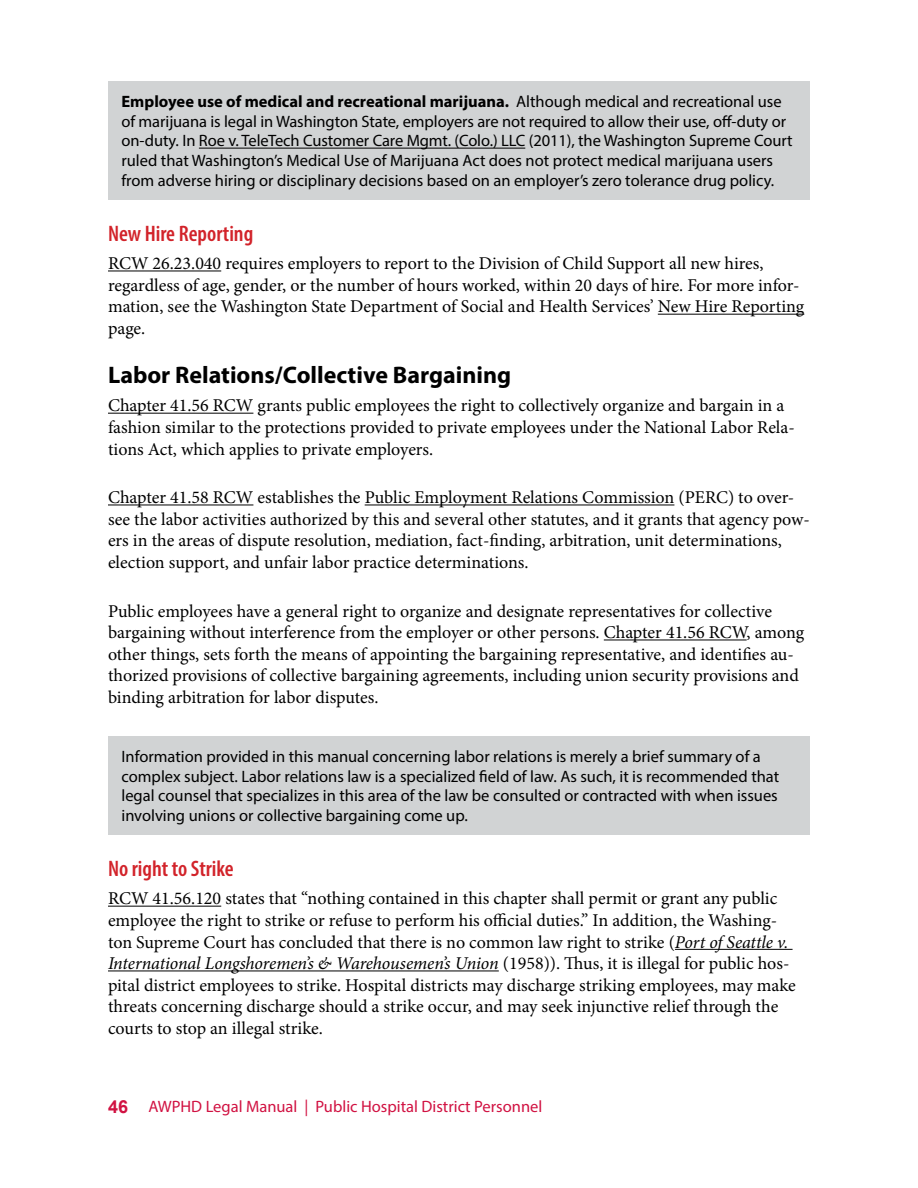
<style>
.page{position:relative;width:918px;height:1188px;background:#fff}
.page>*{position:absolute;margin:0;border:0;box-sizing:border-box;transform-origin:0 0}
.heading_3{font:700 24px "Myriad Pro";color:#000}
.heading_4{font:600 condensed 22.5px "Myriad Pro";color:#d2232a}
.text{font:18px/21.6px "Minion Pro";color:#000}
.text_box{font:16.5px/19.8px "Myriad Pro";color:#000}
.t1{font:16.5px "Myriad Pro";color:#d11242}
.s1{font-weight:700}
.s2{font-style:italic}
.s3{font-family:"Arial";font-weight:700;font-size:18px}
</style>
<div class="page">
<hr style="left:108px;top:271px;width:113px;height:1px;background:#000">
<hr style="left:658px;top:314px;width:146px;height:1px;background:#000">
<hr style="left:108px;top:413px;width:145px;height:1px;background:#000">
<hr style="left:108px;top:505px;width:145px;height:1px;background:#000">
<hr style="left:365px;top:505px;width:309px;height:1px;background:#000">
<hr style="left:604px;top:640px;width:143px;height:1px;background:#000">
<hr style="left:108px;top:906px;width:113px;height:1px;background:#000">
<hr style="left:675px;top:949px;width:118px;height:1px;background:#000">
<hr style="left:108px;top:970px;width:391px;height:1px;background:#000">
<div style="left:108px;top:81px;width:702px;height:119px;background:#d1d3d4"></div>
<hr style="left:199px;top:148px;width:326px;height:1px;background:#000">
<div style="left:108px;top:736px;width:702px;height:99px;background:#d1d3d4"></div>
<p class="text_box" style="left:122px;top:91px;width:673px"><span class="s1">Employee use of medical and recreational marijuana.</span> Although medical and recreational use of marijuana is legal in Washington State, employers are not required to allow their use, off-duty or on-duty. In Roe v. TeleTech Customer Care Mgmt. (Colo.) LLC (2011), the Washington Supreme Court ruled that Washington’s Medical Use of Marijuana Act does not protect medical marijuana users from adverse hiring or disciplinary decisions based on an employer’s zero tolerance drug policy.</p>
<p class="heading_4" style="left:108px;top:219px;width:147px">New Hire Reporting</p>
<p class="text" style="left:108px;top:253px;width:698px">RCW 26.23.040 requires employers to report to the Division of Child Support all new hires, regardless of age, gender, or the number of hours worked, within 20 days of hire. For more infor&shy;mation, see the Washington State Department of Social and Health Services’ New Hire Reporting page.</p>
<p class="heading_3" style="left:108px;top:359px;width:405px">Labor Relations/Collective Bargaining</p>
<p class="text" style="left:108px;top:395px;width:688px">Chapter 41.56 RCW grants public employees the right to collectively organize and bargain in a fashion similar to the protections provided to private employees under the National Labor Rela&shy;tions Act, which applies to private employers.</p>
<p class="text" style="left:108px;top:487px;width:704px">Chapter 41.58 RCW establishes the Public Employment Relations Commission (PERC) to over&shy;see the labor activities authorized by this and several other statutes, and it grants that agency pow&shy;ers in the areas of dispute resolution, mediation, fact-finding, arbitration, unit determinations, election support, and unfair labor practice determinations.</p>
<p class="text" style="left:108px;top:600px;width:698px">Public employees have a general right to organize and designate representatives for collective bargaining without interference from the employer or other persons. Chapter 41.56 RCW, among other things, sets forth the means of appointing the bargaining representative, and identifies au&shy;thorized provisions of collective bargaining agreements, including union security provisions and binding arbitration for labor disputes.</p>
<p class="text_box" style="left:122px;top:746px;width:659px">Information provided in this manual concerning labor relations is merely a brief summary of a complex subject. Labor relations law is a specialized field of law. As such, it is recommended that legal counsel that specializes in this area of the law be consulted or contracted with when issues involving unions or collective bargaining come up.</p>
<p class="heading_4" style="left:108px;top:855px;width:127px">No right to Strike</p>
<p class="text" style="left:108px;top:888px;width:689px">RCW 41.56.120 states that “nothing contained in this chapter shall permit or grant any public employee the right to strike or refuse to perform his official duties.” In addition, the Washing&shy;ton Supreme Court has concluded that there is no common law right to strike (<span class="s2">Port of Seattle v.<br>International Longshoremen’s &amp; Warehousemen’s Union</span> (1958)). Thus, it is illegal for public hos&shy;pital district employees to strike. Hospital districts may discharge striking employees, may make threats concerning discharge should a strike occur, and may seek injunctive relief through the courts to stop an illegal strike.</p>
<p class="t1" style="left:108px;top:1096px;width:436px"><span class="s3">46</span> AWPHD Legal Manual | Public Hospital District Personnel</p>
</div>
